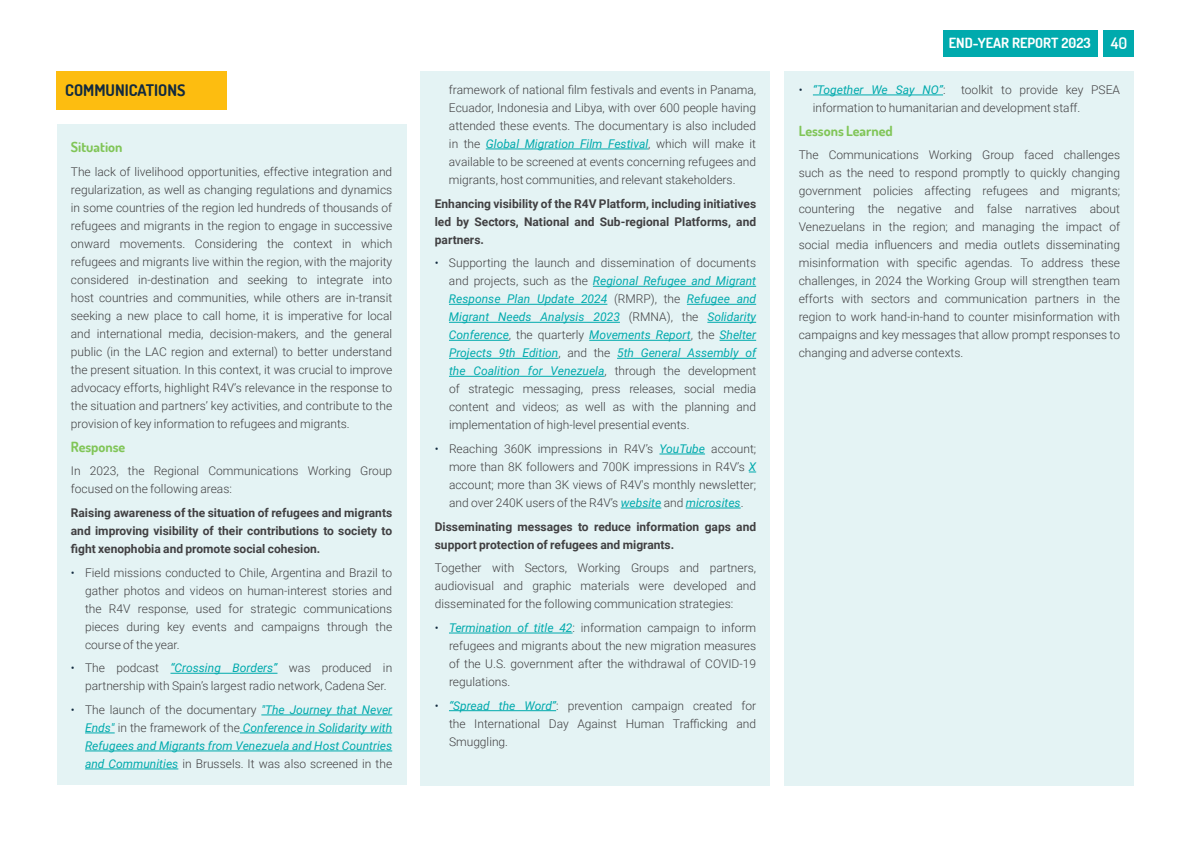
<style>
.page{position:relative;width:1191px;height:842px;background:#fff}
.page>*{position:absolute;margin:0;border:0;box-sizing:border-box;transform-origin:0 0}
.t1{font:700 16px "Dosis";color:#122a3f}
.t2{font:700 14px "Dosis";color:#80c557}
.t3{font:700 14px "Dosis";color:#fff}
.t4{font:300 12px/18px "Roboto";color:#414042;text-align:justify}
.t5{font:700 12px/18px "Roboto";color:#414042;text-align:justify}
.t6{font:italic 12px/18px "Roboto";color:#00aaad;text-align:justify}
.s1{color:#122a3f}
.s2{font-weight:400;font-style:italic;color:#00aaad}
.s3{font-weight:300;font-style:normal;color:#122a3f}
.s4{font-weight:300;font-style:normal;color:#414042}
.s5{font-weight:600;font-size:16px}
</style>
<div class="page">
<div style="left:57px;top:71px;width:170px;height:38px;background:#fdbd10"></div>
<div style="left:57px;top:124px;width:349px;height:660px;background:#e4f3f4"></div>
<hr style="left:170px;top:673px;width:107px;height:1px;background:#00aaad">
<hr style="left:261px;top:715px;width:131px;height:1px;background:#00aaad">
<hr style="left:85px;top:733px;width:30px;height:1px;background:#00aaad">
<hr style="left:240px;top:733px;width:152px;height:1px;background:#00aaad">
<hr style="left:85px;top:751px;width:307px;height:1px;background:#00aaad">
<hr style="left:85px;top:769px;width:93px;height:1px;background:#00aaad">
<div style="left:420px;top:71px;width:350px;height:714px;background:#e4f3f4"></div>
<hr style="left:486px;top:149px;width:162px;height:1px;background:#00aaad">
<hr style="left:593px;top:286px;width:163px;height:1px;background:#00aaad">
<hr style="left:449px;top:304px;width:158px;height:1px;background:#00aaad">
<hr style="left:687px;top:304px;width:69px;height:1px;background:#00aaad">
<hr style="left:449px;top:322px;width:171px;height:1px;background:#00aaad">
<hr style="left:707px;top:322px;width:49px;height:1px;background:#00aaad">
<hr style="left:449px;top:340px;width:60px;height:1px;background:#00aaad">
<hr style="left:589px;top:340px;width:101px;height:1px;background:#00aaad">
<hr style="left:719px;top:340px;width:37px;height:1px;background:#00aaad">
<hr style="left:449px;top:358px;width:109px;height:1px;background:#00aaad">
<hr style="left:617px;top:358px;width:139px;height:1px;background:#00aaad">
<hr style="left:449px;top:376px;width:155px;height:1px;background:#00aaad">
<hr style="left:659px;top:454px;width:46px;height:1px;background:#00aaad">
<hr style="left:620px;top:508px;width:41px;height:1px;background:#00aaad">
<hr style="left:685px;top:508px;width:55px;height:1px;background:#00aaad">
<hr style="left:449px;top:633px;width:123px;height:1px;background:#00aaad">
<hr style="left:449px;top:710px;width:107px;height:1px;background:#00aaad">
<div style="left:784px;top:71px;width:350px;height:714px;background:#e4f3f4"></div>
<hr style="left:813px;top:95px;width:130px;height:1px;background:#00aaad">
<div style="left:1103px;top:30px;width:31px;height:27px;background:#00aaad"></div>
<div style="left:943px;top:30px;width:154px;height:27px;background:#00aaad"></div>
<h1 class="t1" style="left:65px;top:80px;width:122px">COMMUNICATIONS</h1>
<p class="t2" style="left:71px;top:138px;width:53px">Situation</p>
<p class="t4" style="left:71px;top:162px;width:323px">The lack of livelihood opportunities, effective integration and regularization, as well as changing regulations and dynamics in some countries of the region led hundreds of thousands of refugees and migrants in the region to engage in successive onward movements. Considering the context in which refugees and migrants live within the region, with the majority considered in-destination and seeking to integrate into host countries and communities, while others are in-transit seeking a new place to call home, it is imperative for local and international media, decision-makers, and the general public (in the LAC region and external) to better understand the present situation. In this context, it was crucial to improve advocacy efforts, highlight R4V’s relevance in the response to the situation and partners’ key activities, and contribute to the provision of key information to refugees and migrants.</p>
<p class="t2" style="left:71px;top:437px;width:56px">Response</p>
<p class="t4" style="left:71px;top:462px;width:323px">In 2023, the Regional Communications Working Group focused on the following areas:</p>
<p class="t5" style="left:71px;top:503px;width:323px">Raising awareness of the situation of refugees and migrants and improving visibility of their contributions to society to fight xenophobia and promote social cohesion.</p>
<p class="t4" style="left:85px;top:563px;width:309px;text-indent:-14px"><span class="s1">•</span> Field missions conducted to Chile, Argentina and Brazil to gather photos and videos on human-interest stories and the R4V response, used for strategic communications pieces during key events and campaigns through the course of the year.</p>
<p class="t4" style="left:85px;top:659px;width:309px;text-indent:-14px"><span class="s1">•</span> The podcast <span class="s2">“Crossing Borders”</span> was produced in partnership with Spain’s largest radio network, Cadena Ser.</p>
<p class="t6" style="left:85px;top:700px;width:309px;text-indent:-14px"><span class="s3">•</span> <span class="s4">The launch of the documentary</span> "The Journey that Never Ends" <span class="s4">in the framework of the</span> Conference in Solidarity with Refugees and Migrants from Venezuela and Host Countries and Communities <span class="s4">in Brussels. It was also screened in the</span></p>
<p class="t4" style="left:449px;top:80px;width:309px">framework of national film festivals and events in Panama, Ecuador, Indonesia and Libya, with over 600 people having attended these events. The documentary is also included in the <span class="s2">Global Migration Film Festival</span>, which will make it available to be screened at events concerning refugees and migrants, host communities, and relevant stakeholders.</p>
<p class="t5" style="left:435px;top:194px;width:323px">Enhancing visibility of the R4V Platform, including initiatives led by Sectors, National and Sub-regional Platforms, and partners.</p>
<p class="t4" style="left:449px;top:254px;width:309px;text-indent:-14px"><span class="s1">•</span> Supporting the launch and dissemination of documents and projects, such as the <span class="s2">Regional Refugee and Migrant Response Plan Update 2024</span> (RMRP), the <span class="s2">Refugee and Migrant Needs Analysis 2023</span> (RMNA), the <span class="s2">Solidarity Conference</span>, the quarterly <span class="s2">Movements Report</span>, the <span class="s2">Shelter Projects 9th Edition</span>, and the <span class="s2">5th General Assembly of the Coalition for Venezuela</span>, through the development of strategic messaging, press releases, social media content and videos; as well as with the planning and implementation of high-level presential events.</p>
<p class="t4" style="left:449px;top:439px;width:309px;text-indent:-14px"><span class="s1">•</span> Reaching 360K impressions in R4V’s <span class="s2">YouTube</span> account; more than 8K followers and 700K impressions in R4V’s <span class="s2">X </span>account; more than 3K views of R4V's monthly newsletter; and over 240K users of the R4V’s <span class="s2">website</span> and <span class="s2">microsites</span>.</p>
<p class="t5" style="left:435px;top:517px;width:323px">Disseminating messages to reduce information gaps and support protection of refugees and migrants.</p>
<p class="t4" style="left:435px;top:559px;width:323px">Together with Sectors, Working Groups and partners, audiovisual and graphic materials were developed and disseminated for the following communication strategies:</p>
<p class="t4" style="left:449px;top:618px;width:309px;text-indent:-14px"><span class="s1">•</span> <span class="s2">Termination of title 42</span>: information campaign to inform refugees and migrants about the new migration measures of the U.S. government after the withdrawal of COVID-19 regulations.</p>
<p class="t4" style="left:449px;top:696px;width:309px;text-indent:-14px"><span class="s1">•</span> <span class="s2">“Spread the Word”</span>: prevention campaign created for the International Day Against Human Trafficking and Smuggling.</p>
<p class="t3" style="left:948px;top:34px;width:180px">END-YEAR REPORT 2023 <span class="s5">40</span></p>
<p class="t6" style="left:798px;top:80px;width:148px"><span class="s3">•</span> “Together We Say NO”<span class="s4">:</span></p>
<p class="t4" style="left:813px;top:80px;width:309px;text-indent:148px">toolkit to provide key PSEA information to humanitarian and development staff.</p>
<p class="t2" style="left:798px;top:122px;width:96px">Lessons Learned</p>
<p class="t4" style="left:798px;top:146px;width:323px">The Communications Working Group faced challenges such as the need to respond promptly to quickly changing government policies affecting refugees and migrants; countering the negative and false narratives about Venezuelans in the region; and managing the impact of social media influencers and media outlets disseminating misinformation with specific agendas. To address these challenges, in 2024 the Working Group will strengthen team efforts with sectors and communication partners in the region to work hand-in-hand to counter misinformation with campaigns and key messages that allow prompt responses to changing and adverse contexts.</p>
</div>
